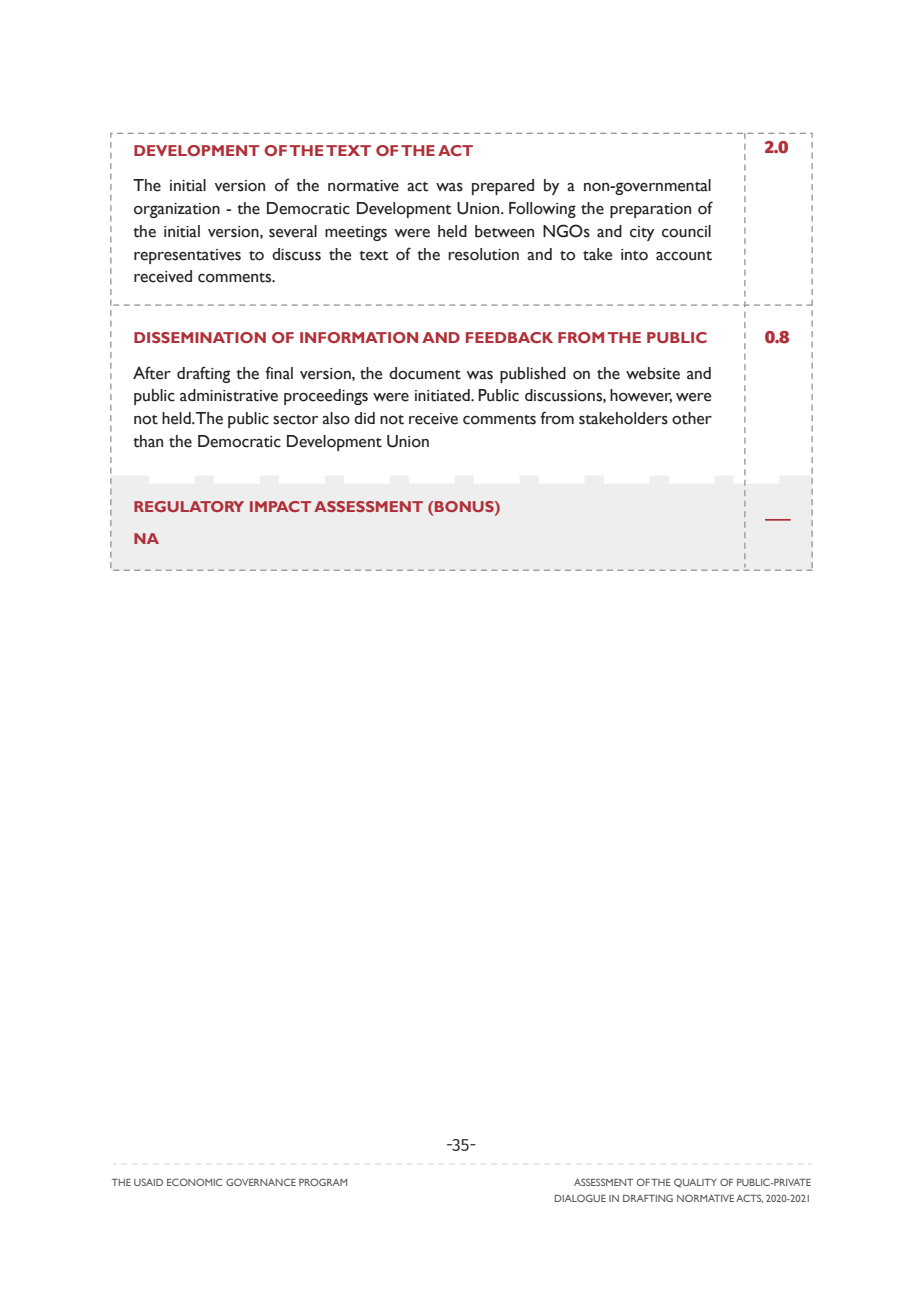
<style>
.page{position:relative;width:923px;height:1295px;background:#fff}
.page>*{position:absolute;margin:0;border:0;box-sizing:border-box;transform-origin:0 0}
.t1{font:17.5px/22.8px "Gill Sans";color:#231f20;text-align:justify}
.t2{font:800 17.5px "Fira GO";color:#af3038}
.t3{font:17.5px "Fira GO";color:#231f20}
.t4{font:700 15.75px/31.8px "Gill Sans";color:#af3038}
.t5{font:10.5px/15.8px "Gill Sans";color:#57585a;text-align:right}
</style>
<div class="page">
<svg style="left:111px;top:133px;width:701px;height:434px"></svg>
<hr style="left:765px;top:519px;width:25px;height:2px;background:#af3038">
<svg style="left:122px;top:1163px;width:689px;height:1px"></svg>
<p class="t4" style="left:133px;top:135px;width:341px">DEVELOPMENT OF THE TEXT OF THE ACT</p>
<p class="t1" style="left:133px;top:174px;width:580px">The initial version of the normative act was prepared by a non-governmental organization - the Democratic Development Union. Following the preparation of the initial version, several meetings were held between NGOs and city council representatives to discuss the text of the resolution and to take into account received comments.</p>
<p class="t4" style="left:133px;top:322px;width:575px">DISSEMINATION OF INFORMATION AND FEEDBACK FROM THE PUBLIC</p>
<p class="t1" style="left:133px;top:362px;width:580px">After drafting the final version, the document was published on the website and public administrative proceedings were initiated. Public discussions, however, were not held.The public sector also did not receive comments from stakeholders other than the Democratic Development Union</p>
<p class="t4" style="left:133px;top:491px;width:368px">REGULATORY IMPACT ASSESSMENT (BONUS)<br>NA</p>
<p class="t2" style="left:765px;top:137px;width:25px">2.0</p>
<p class="t2" style="left:765px;top:327px;width:26px">0.8</p>
<p class="t3" style="left:446px;top:1135px;width:32px">-35-</p>
<p class="t5" style="left:112px;top:1174px;width:238px">THE USAID ECONOMIC GOVERNANCE PROGRAM</p>
<p class="t5" style="left:554px;top:1174px;width:258px">ASSESSMENT OF THE QUALITY OF PUBLIC-PRIVATE<br>DIALOGUE IN DRAFTING NORMATIVE ACTS, 2020-2021</p>
</div>
